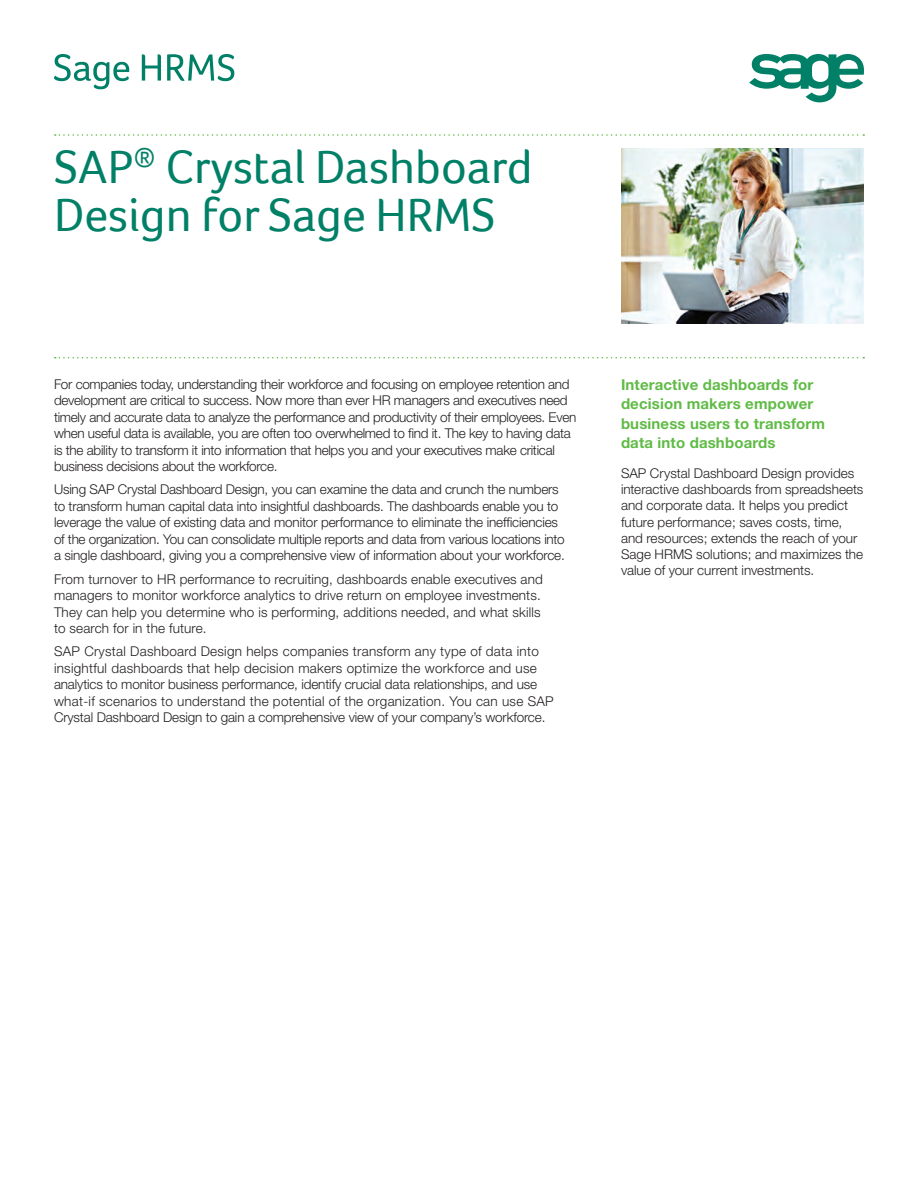
<style>
.page{position:relative;width:918px;height:1188px;background:#fff}
.page>*{position:absolute;margin:0;border:0;box-sizing:border-box;transform-origin:0 0}
.Headline_one{font:48px/48px "Foco";color:#008066}
.Subhead_side{font:700 15px/19.5px "Helvetica Neue";letter-spacing:.01em;color:#60bb46}
.Body_copy{font:300 13.5px/16.5px "Helvetica Neue";letter-spacing:-.01em;color:#231f20}
.Body_copy-2{font:300 13.5px/16.5px "Helvetica Neue";letter-spacing:.02em;color:#231f20}
.body{font:300 13.5px/16.2px "Helvetica Neue";color:#231f20}
.Body_copy-3{font:300 13.5px/16.5px "Helvetica Neue";letter-spacing:.01em;color:#231f20}
</style>
<div class="page">
<img style="left:621px;top:148px;width:243px;height:176px">
<svg style="left:55px;top:134px;width:809px;height:2px"></svg>
<svg style="left:55px;top:357px;width:809px;height:1px"></svg>
<svg style="left:749px;top:54px;width:115px;height:48px"></svg>
<svg style="left:54px;top:54px;width:75px;height:35px"></svg>
<svg style="left:142px;top:54px;width:19px;height:27px"></svg>
<svg style="left:167px;top:54px;width:67px;height:27px"></svg>
<p class="Headline_one" style="left:54px;top:142px;width:480px">SAP<sup>®</sup> Crystal Dashboard<br>Design for Sage HRMS</p>
<p class="Body_copy" style="left:54px;top:375px;width:524px">For companies today, understanding their workforce and focusing on employee retention and development are critical to success. Now more than ever HR managers and executives need timely and accurate data to analyze the performance and productivity of their employees. Even when useful data is available, you are often too overwhelmed to find it. The key to having data is the ability to transform it into information that helps you and your executives make critical business decisions about the workforce.</p>
<p class="Body_copy" style="left:54px;top:481px;width:512px">Using SAP Crystal Dashboard Design, you can examine the data and crunch the numbers to transform human capital data into insightful dashboards. The dashboards enable you to leverage the value of existing data and monitor performance to eliminate the inefficiencies of the organization. You can consolidate multiple reports and data from various locations into a single dashboard, giving you a comprehensive view of information about your workforce.</p>
<p class="Body_copy-3" style="left:54px;top:570px;width:490px">From turnover to HR performance to recruiting, dashboards enable executives and managers to monitor workforce analytics to drive return on employee investments.<br>They can help you determine who is performing, additions needed, and what skills to search for in the future.</p>
<p class="Body_copy-2" style="left:54px;top:643px;width:501px">SAP Crystal Dashboard Design helps companies transform any type of data into insightful dashboards that help decision makers optimize the workforce and use analytics to monitor business performance, identify crucial data relationships, and use what-if scenarios to understand the potential of the organization. You can use SAP Crystal Dashboard Design to gain a comprehensive view of your company’s workforce.</p>
<p class="Subhead_side" style="left:621px;top:374px;width:206px">Interactive dashboards for decision makers empower business users to transform data into dashboards</p>
<p class="body" style="left:621px;top:465px;width:244px">SAP Crystal Dashboard Design provides interactive dashboards from spreadsheets and corporate data. It helps you predict future performance; saves costs, time, and resources; extends the reach of your Sage HRMS solutions; and maximizes the value of your current investments.</p>
</div>
